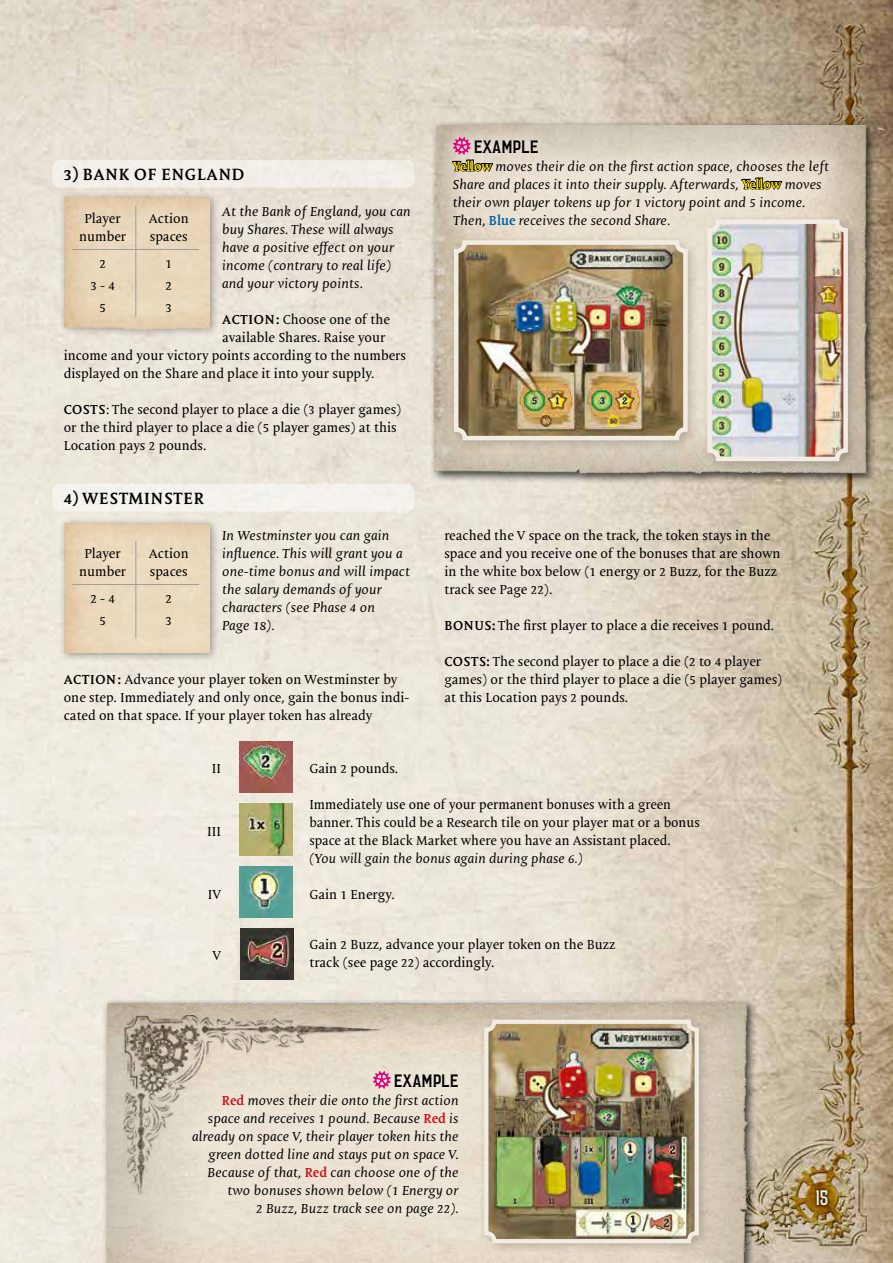
<style>
.page{position:relative;width:893px;height:1263px;background:#fff}
.page>*{position:absolute;margin:0;border:0;box-sizing:border-box;transform-origin:0 0}
.t1{font:21px "Laudanum";color:#000}
.t2{font:21px "Laudanum";color:#f3ece3}
.t3{font:700 16.5px "Mantika Book Pro";letter-spacing:.05em;color:#000}
.t4{font:13.2px/18px "Mantika Book Pro";color:#000}
.t5{font:italic 13.2px/18px "Mantika Book Pro";color:#000}
.s1{font-weight:700}
.s2{font-weight:700;font-style:normal;color:#ffe400}
.s3{font-weight:700;font-style:normal;color:#005ea5}
.s4{font-weight:700;font-style:normal;color:#cc1216}
</style>
<div class="page">
<img style="left:0;top:0;width:893px;height:1263px">
<div style="left:430px;top:120px;width:446px;height:364px;background:#000;opacity:.75"></div>
<img style="left:434px;top:125px;width:434px;height:350px">
<div style="left:103px;top:997px;width:655px;height:266px;background:#000;opacity:.75"></div>
<img style="left:108px;top:1001px;width:641px;height:262px">
<div style="left:813px;top:1187px;width:18px;height:22px;background:#000;opacity:.75"></div>
<svg style="left:0;top:77px;width:1px;height:36px"></svg>
<div style="left:52px;top:160px;width:363px;height:28px;background:#f2eee9;border-radius:9px"></div>
<div style="left:52px;top:484px;width:363px;height:27px;background:#f5f2ec;border-radius:9px"></div>
<div style="left:437px;top:122px;width:407px;height:119px;background:#f3ece3;opacity:.75"></div>
<svg style="left:451px;top:137px;width:43px;height:40px;background:#b99d9d"></svg>
<svg style="left:740px;top:174px;width:43px;height:21px"></svg>
<div style="left:178px;top:1056px;width:295px;height:175px;background:#eae3d3"></div>
<svg style="left:386px;top:1073px;width:5px;height:14px"></svg>
<div style="left:58px;top:191px;width:161px;height:148px;background:#000;opacity:.75"></div>
<img style="left:64px;top:197px;width:145px;height:132px">
<hr style="left:72px;top:249px;width:127px;height:1px;background:#9d9e9e">
<hr style="left:135px;top:206px;width:1px;height:111px;background:#9d9e9e">
<div style="left:58px;top:517px;width:161px;height:145px;background:#000;opacity:.75"></div>
<img style="left:64px;top:522px;width:145px;height:131px">
<hr style="left:72px;top:584px;width:127px;height:1px;background:#9d9e9e">
<hr style="left:135px;top:541px;width:1px;height:97px;background:#9d9e9e">
<img style="left:239px;top:741px;width:53px;height:52px">
<img style="left:239px;top:804px;width:53px;height:51px">
<img style="left:239px;top:866px;width:53px;height:51px">
<img style="left:240px;top:928px;width:53px;height:52px">
<div style="left:478px;top:1014px;width:233px;height:241px;background:#000;opacity:.2"></div>
<img style="left:489px;top:1025px;width:205px;height:213px">
<div style="left:484px;top:1020px;width:215px;height:223px;border:4px solid #f3ece3;border-radius:8px"></div>
<div style="left:701px;top:213px;width:159px;height:260px;background:#000;opacity:.2"></div>
<img style="left:712px;top:224px;width:131px;height:232px">
<div style="left:707px;top:219px;width:141px;height:242px;border:4px solid #f3ece3;border-radius:9px"></div>
<div style="left:448px;top:234px;width:252px;height:218px;background:#000;opacity:.2"></div>
<img style="left:459px;top:245px;width:224px;height:190px">
<div style="left:454px;top:240px;width:234px;height:200px;border:4px solid #f3ece3;border-radius:9px"></div>
<img style="left:123px;top:1015px;width:263px;height:181px">
<p class="t3" style="left:64px;top:164px;width:182px">3) BANK OF ENGLAND</p>
<p class="t5" style="left:222px;top:203px;width:190px">At the Bank of England, you can buy Shares. These will always have a positive effect on your income (contrary to real life) and your victory points.</p>
<p class="t4" style="left:222px;top:311px;width:169px"><span class="s1">ACTION:</span> Choose one of the</p>
<p class="t4" style="left:222px;top:329px;width:165px">available Shares. Raise your</p>
<p class="t4" style="left:64px;top:347px;width:344px">income and your victory points according to the numbers</p>
<p class="t4" style="left:64px;top:365px;width:312px">displayed on the Share and place it into your supply.</p>
<p class="t4" style="left:64px;top:401px;width:339px"><span class="s1">COSTS</span>: The second player to place a die (3 player games) or the third player to place a die (5 player games) at this<br>Location pays 2 pounds.</p>
<p class="t4" style="left:79px;top:210px;width:49px;text-align:center">Player number</p>
<p class="t4" style="left:90px;top:253px;width:26px;line-height:22px;text-align:center">2<br>3 - 4<br>5</p>
<p class="t4" style="left:149px;top:210px;width:41px">Action spaces</p>
<p class="t4" style="left:165px;top:253px;width:8px;line-height:22px;text-align:justify">1<br>2<br>3</p>
<p class="t3" style="left:64px;top:488px;width:142px">4) WESTMINSTER</p>
<p class="t4" style="left:79px;top:545px;width:49px;text-align:center">Player number</p>
<p class="t4" style="left:90px;top:588px;width:26px;line-height:22px;text-align:center">2 - 4<br>5</p>
<p class="t4" style="left:149px;top:545px;width:41px">Action spaces</p>
<p class="t4" style="left:165px;top:588px;width:8px;line-height:22px">2<br>3</p>
<p class="t5" style="left:222px;top:527px;width:189px">In Westminster you can gain influence. This will grant you a one-time bonus and will impact the salary demands of your characters (see Phase 4 on<br>Page 18).</p>
<p class="t4" style="left:64px;top:671px;width:347px"><span class="s1">ACTION:</span> Advance your player token on Westminster by one step. Immediately and only once, gain the bonus indi&shy;cated on that space. If your player token has already</p>
<p class="t4" style="left:212px;top:760px;width:11px">II</p>
<p class="t4" style="left:309px;top:760px;width:90px">Gain 2 pounds.</p>
<h1 class="t1" style="left:474px;top:135px;width:67px">EXAMPLE</h1>
<p class="t5" style="left:453px;top:157px;width:378px"><span class="s2">Yellow</span> moves their die on the first action space, chooses the left Share and places it into their supply. Afterwards, <span class="s2">Yellow</span> moves their own player tokens up for 1 victory point and 5 income.<br>Then, <span class="s3">Blue</span> receives the second Share.</p>
<p class="t4" style="left:444px;top:527px;width:338px">reached the V space on the track, the token stays in the space and you receive one of the bonuses that are shown in the white box below (1 energy or 2 Buzz, for the Buzz track see Page 22).</p>
<p class="t4" style="left:444px;top:617px;width:331px"><span class="s1">BONUS:</span> The first player to place a die receives 1 pound.</p>
<p class="t4" style="left:444px;top:653px;width:340px"><span class="s1">COSTS:</span> The second player to place a die (2 to 4 player games) or the third player to place a die (5 player games) at this Location pays 2 pounds.</p>
<p class="t4" style="left:207px;top:823px;width:15px">III</p>
<p class="t4" style="left:208px;top:886px;width:15px">IV</p>
<p class="t4" style="left:212px;top:947px;width:10px">V</p>
<p class="t4" style="left:309px;top:795px;width:392px">Immediately use one of your permanent bonuses with a green banner. This could be a Research tile on your player mat or a bonus space at the Black Market where you have an Assistant placed.</p>
<p class="t5" style="left:309px;top:849px;width:275px">(You will gain the bonus again during phase 6.)</p>
<p class="t4" style="left:309px;top:886px;width:87px">Gain 1 Energy.</p>
<p class="t4" style="left:309px;top:936px;width:308px">Gain 2 Buzz, advance your player token on the Buzz track (see page 22) accordingly.</p>
<h1 class="t1" style="left:394px;top:1069px;width:67px">EXAMPLE</h1>
<p class="t5" style="left:192px;top:1091px;width:268px;text-align:right"><span class="s4">Red</span> moves their die onto the first action space and receives 1 pound. Because <span class="s4">Red</span> is already on space V, their player token hits the green dotted line and stays put on space V.<br>Because of that, <span class="s4">Red</span> can choose one of the two bonuses shown below (1 Energy or<br>2 Buzz, Buzz track see on page 22).</p>
<h1 class="t2" style="left:815px;top:1188px;width:15px">15</h1>
</div>
